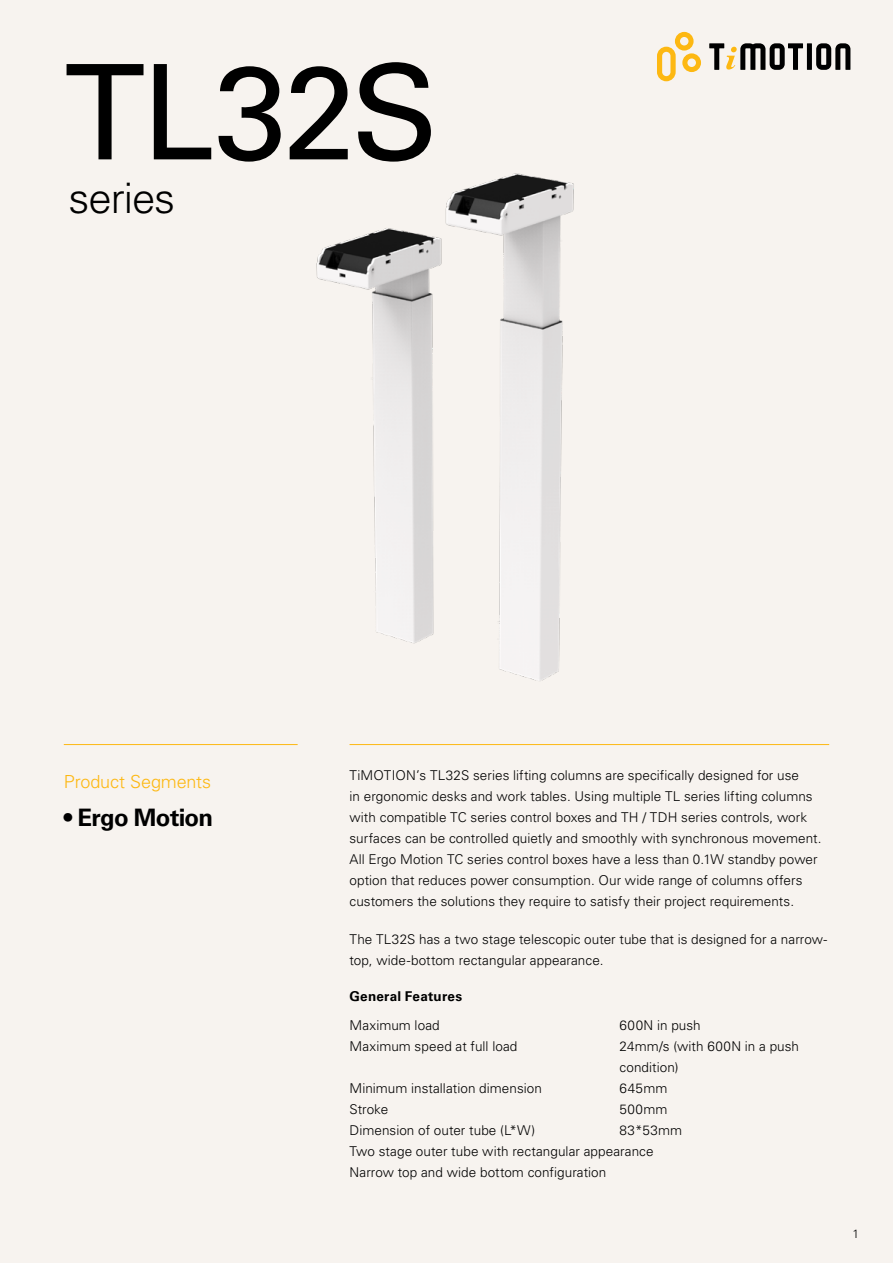
<style>
.page{position:relative;width:893px;height:1263px;background:#f7f3ef}
.page>*{position:absolute;margin:0;border:0;box-sizing:border-box;transform-origin:0 0}
.t1{font:132px "Univers LT Std";letter-spacing:-.025em;color:#000}
.t2{font:300 42px "Univers LT Std";letter-spacing:-.025em;color:#000}
.t3{font:700 24px "Univers LT Std";letter-spacing:-.03em;color:#000}
.t4{font:300 18px "Univers LT Std";letter-spacing:-.005em;color:#fdb812}
.t5{font:300 13.5px/21px "Univers LT Std";letter-spacing:.005em;color:#000}
.t6{font:700 13.5px "Univers LT Std";letter-spacing:.015em;color:#000}
.t7{font:300 12px "Univers LT Std";color:#000}
</style>
<div class="page">
<svg style="left:657px;top:32px;width:44px;height:49px"></svg>
<div style="left:807px;top:43px;width:5px;height:27px;background:#000"></div>
<svg style="left:816px;top:43px;width:34px;height:27px"></svg>
<svg style="left:709px;top:43px;width:94px;height:27px"></svg>
<hr style="left:350px;top:744px;width:479px;height:1px;background:#fdb812">
<hr style="left:64px;top:744px;width:234px;height:1px;background:#fdb812">
<img style="left:316px;top:173px;width:258px;height:508px">
<h1 class="t1" style="left:64px;top:34px;width:377px">TL32S</h1>
<h2 class="t2" style="left:69px;top:173px;width:108px">series</h2>
<h3 class="t4" style="left:64px;top:771px;width:149px">Product Segments</h3>
<h3 class="t3" style="left:64px;top:804px;width:151px">• Ergo Motion</h3>
<p class="t5" style="left:350px;top:765px;width:473px">TiMOTION’s TL32S series lifting columns are specifically designed for use<br>in ergonomic desks and work tables. Using multiple TL series lifting columns with compatible TC series control boxes and TH / TDH series controls, work surfaces can be controlled quietly and smoothly with synchronous movement.<br>All Ergo Motion TC series control boxes have a less than 0.1W standby power option that reduces power consumption. Our wide range of columns offers customers the solutions they require to satisfy their project requirements.</p>
<p class="t5" style="left:350px;top:929px;width:479px">The TL32S has a two stage telescopic outer tube that is designed for a narrow&shy;top, wide-bottom rectangular appearance.</p>
<p class="t6" style="left:350px;top:988px;width:114px">General Features</p>
<p class="t5" style="left:350px;top:1015px;width:92px">Maximum load</p>
<p class="t5" style="left:620px;top:1015px;width:83px">600N in push</p>
<p class="t5" style="left:350px;top:1036px;width:169px">Maximum speed at full load</p>
<p class="t5" style="left:620px;top:1036px;width:181px">24mm/s (with 600N in a push condition)</p>
<p class="t5" style="left:350px;top:1078px;width:194px">Minimum installation dimension</p>
<p class="t5" style="left:620px;top:1078px;width:49px">645mm</p>
<p class="t5" style="left:350px;top:1099px;width:40px">Stroke</p>
<p class="t5" style="left:620px;top:1099px;width:49px">500mm</p>
<p class="t5" style="left:350px;top:1120px;width:187px">Dimension of outer tube (L*W)</p>
<p class="t5" style="left:350px;top:1120px;width:334px;text-indent:270px">83*53mm<br>Two stage outer tube with rectangular appearance<br>Narrow top and wide bottom configuration</p>
<p class="t7" style="left:852px;top:1226px;width:8px">1</p>
</div>
